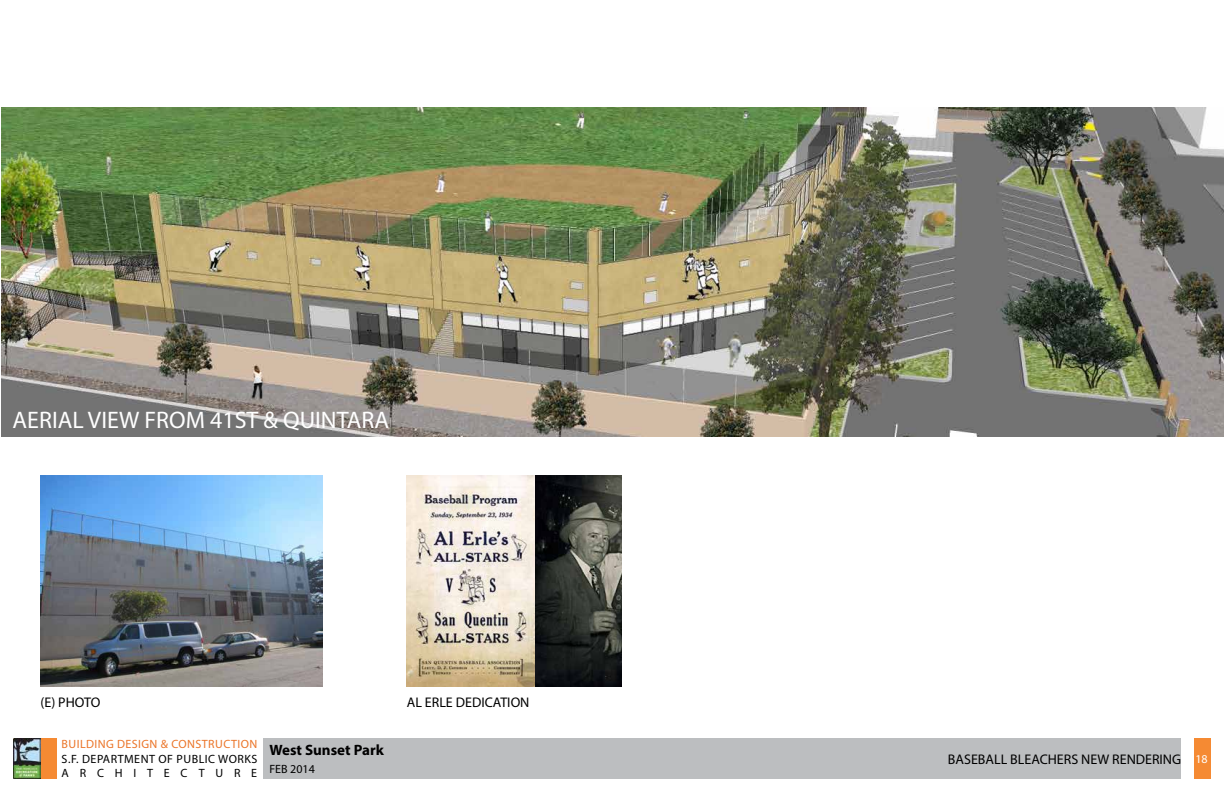
<style>
.page{position:relative;width:1224px;height:792px;background:#fff}
.page>*{position:absolute;margin:0;border:0;box-sizing:border-box;transform-origin:0 0}
.t1{font:24px "Myriad Pro";color:#fff}
.t2{font:700 15px "Myriad Pro";color:#000}
.t3{font:14px "Myriad Pro";color:#000}
.t4{font:14px "Myriad Pro";color:#000}
.t5{font:12px/14px "Myriad Pro";letter-spacing:.04em;color:#000}
.t6{font:12px "Myriad Pro";letter-spacing:.035em;color:#eb7529}
.s1{font-size:12px;color:#fff}
</style>
<div class="page">
<div style="left:40px;top:738px;width:17px;height:40px;background:#f58a33"></div>
<div style="left:263px;top:738px;width:918px;height:40px;background:#bcbec0"></div>
<img style="left:14px;top:738px;width:26px;height:40px">
<div style="left:1194px;top:738px;width:16px;height:40px;background:#f58a33"></div>
<img style="left:1px;top:108px;width:1223px;height:328px">
<img style="left:407px;top:475px;width:215px;height:212px">
<img style="left:40px;top:475px;width:283px;height:212px">
<h1 class="t1" style="left:13px;top:405px;width:378px">AERIAL VIEW FROM 41ST &amp; QUINTARA</h1>
<p class="t4" style="left:40px;top:694px;width:61px">(E) PHOTO</p>
<p class="t4" style="left:407px;top:694px;width:124px">AL ERLE DEDICATION</p>
<p class="t6" style="left:62px;top:737px;width:197px">BUILDING DESIGN &amp; CONSTRUCTION</p>
<p class="t5" style="left:62px;top:751px;width:197px">S.F. DEPARTMENT OF PUBLIC WORKS<br>ARCHITECTURE</p>
<p class="t2" style="left:269px;top:740px;width:116px">West Sunset Park</p>
<p class="t5" style="left:269px;top:761px;width:47px">FEB 2014</p>
<p class="t3" style="left:948px;top:750px;width:261px">BASEBALL BLEACHERS NEW RENDERING <span class="s1">18</span></p>
</div>
